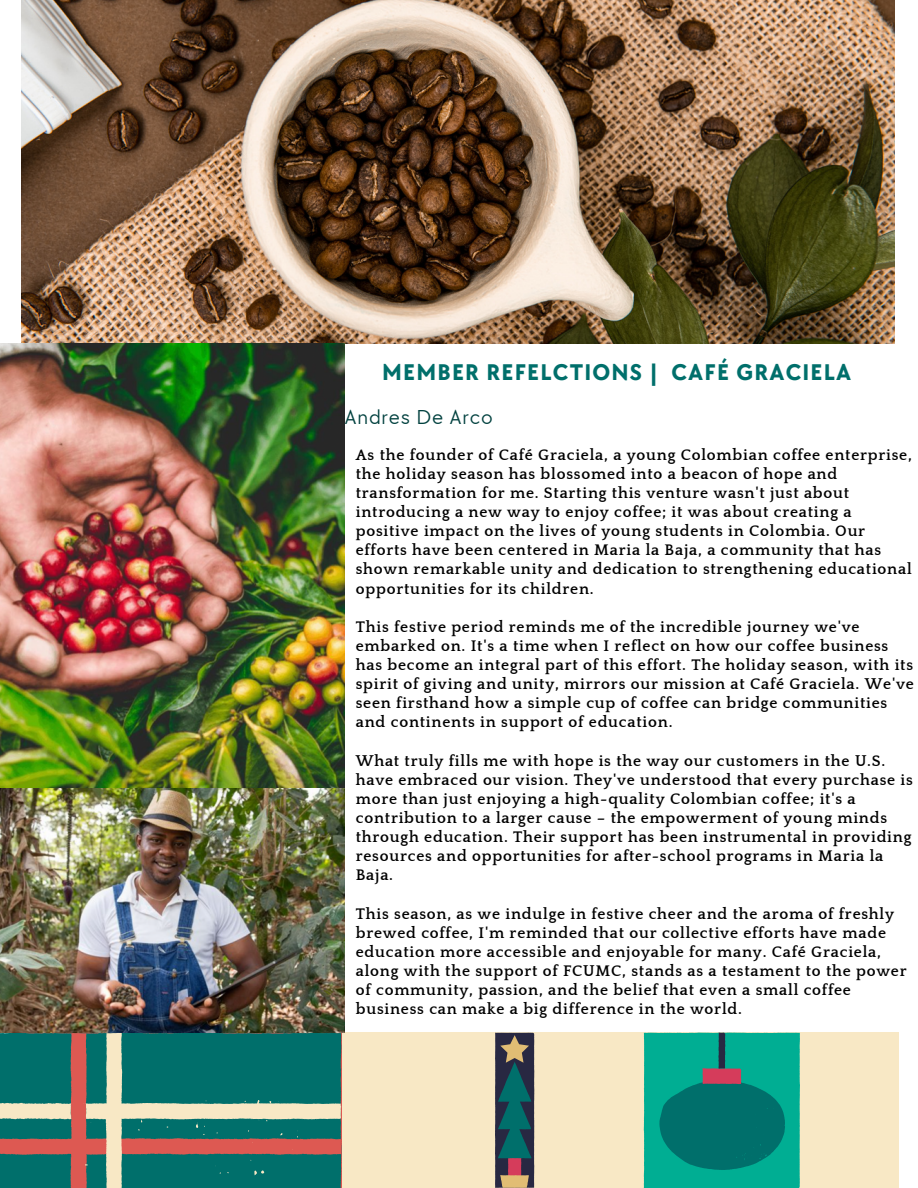
<style>
.page{position:relative;width:918px;height:1188px;background:#fff}
.page>*{position:absolute;margin:0;border:0;box-sizing:border-box;transform-origin:0 0}
.t1{font:700 23.4px "TT Chocolates";letter-spacing:.05em;color:#006f6b}
.t2{font:20.85px "TT Chocolates";letter-spacing:.04em;color:#034240}
.t3{font:700 15.75px/19.2px "Quattrocento";letter-spacing:.05em;color:#000}
</style>
<div class="page">
<div style="left:335px;top:1033px;width:564px;height:155px;background:#f8e8c5"></div>
<img style="left:21px;top:0;width:873px;height:344px">
<svg style="left:0;top:1033px;width:341px;height:155px;background:#3f7c73"></svg>
<svg style="left:495px;top:1033px;width:39px;height:155px;background:#375055"></svg>
<svg style="left:644px;top:1033px;width:156px;height:155px;background:#069282"></svg>
<img style="left:0;top:344px;width:344px;height:689px">
<p class="t1" style="left:382px;top:359px;width:471px">MEMBER REFELCTIONS | CAFÉ GRACIELA</p>
<p class="t2" style="left:344px;top:405px;width:150px">Andres De Arco</p>
<p class="t3" style="left:356px;top:445px;width:558px">As the founder of Café Graciela, a young Colombian coffee enterprise, the holiday season has blossomed into a beacon of hope and transformation for me. Starting this venture wasn't just about introducing a new way to enjoy coffee; it was about creating a positive impact on the lives of young students in Colombia. Our efforts have been centered in Maria la Baja, a community that has shown remarkable unity and dedication to strengthening educational opportunities for its children.</p>
<p class="t3" style="left:356px;top:618px;width:560px">This festive period reminds me of the incredible journey we've embarked on. It's a time when I reflect on how our coffee business has become an integral part of this effort. The holiday season, with its spirit of giving and unity, mirrors our mission at Café Graciela. We've seen firsthand how a simple cup of coffee can bridge communities and continents in support of education.</p>
<p class="t3" style="left:356px;top:751px;width:559px">What truly fills me with hope is the way our customers in the U.S. have embraced our vision. They've understood that every purchase is more than just enjoying a high-quality Colombian coffee; it's a contribution to a larger cause – the empowerment of young minds through education. Their support has been instrumental in providing resources and opportunities for after-school programs in Maria la Baja.</p>
<p class="t3" style="left:356px;top:904px;width:552px">This season, as we indulge in festive cheer and the aroma of freshly brewed coffee, I'm reminded that our collective efforts have made education more accessible and enjoyable for many. Café Graciela, along with the support of FCUMC, stands as a testament to the power of community, passion, and the belief that even a small coffee business can make a big difference in the world.</p>
</div>
